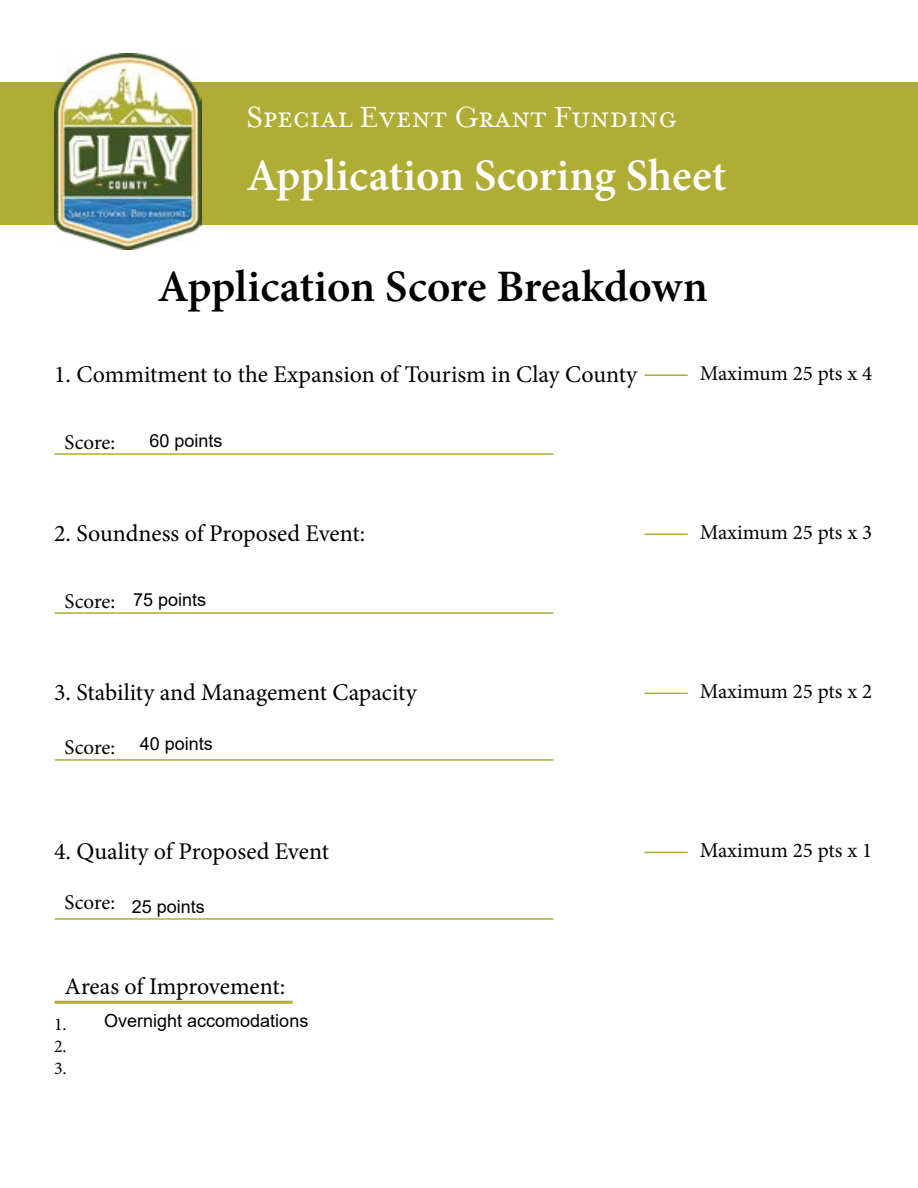
<style>
.page{position:relative;width:918px;height:1188px;background:#fff}
.page>*{position:absolute;margin:0;border:0;box-sizing:border-box;transform-origin:0 0}
.t1{font:600 45px "Minion Pro";color:#000}
.t2{font:600 45px "Minion Pro";color:#fff}
.t3{font:33px "Mrs Eaves Small Caps";color:#fff}
.t4{font:24px "Minion Pro";letter-spacing:-.005em;color:#000}
.t5{font:21px "Minion Pro";color:#000}
.t6{font:18px "Arial";color:#000}
.t7{font:18px/21.6px "Minion Pro";color:#000;text-align:justify}
</style>
<div class="page">
<div style="left:0;top:82px;width:918px;height:143px;background:#afad35"></div>
<img style="left:54px;top:54px;width:148px;height:196px">
<hr style="left:55px;top:1001px;width:238px;height:3px;background:#afad35">
<hr style="left:55px;top:918px;width:499px;height:2px;background:#afad35">
<hr style="left:55px;top:759px;width:499px;height:2px;background:#afad35">
<hr style="left:55px;top:612px;width:499px;height:2px;background:#afad35">
<hr style="left:55px;top:453px;width:499px;height:2px;background:#afad35">
<hr style="left:645px;top:374px;width:43px;height:2px;background:#afad35">
<hr style="left:645px;top:534px;width:43px;height:1px;background:#afad35">
<hr style="left:645px;top:693px;width:43px;height:1px;background:#afad35">
<hr style="left:645px;top:852px;width:43px;height:1px;background:#afad35">
<p class="t3" style="left:246px;top:100px;width:432px">Special Event Grant Funding</p>
<p class="t2" style="left:246px;top:145px;width:481px">Application Scoring Sheet</p>
<p class="t1" style="left:158px;top:255px;width:552px">Application Score Breakdown</p>
<p class="t4" style="left:54px;top:358px;width:585px">1. Commitment to the Expansion of Tourism in Clay County</p>
<p class="t5" style="left:64px;top:428px;width:52px">Score:</p>
<p class="t6" style="left:150px;top:428px;width:75px">60 points</p>
<p class="t4" style="left:54px;top:517px;width:313px">2. Soundness of Proposed Event:</p>
<p class="t5" style="left:64px;top:587px;width:52px">Score:</p>
<p class="t6" style="left:133px;top:587px;width:75px">75 points</p>
<p class="t4" style="left:54px;top:676px;width:364px">3. Stability and Management Capacity</p>
<p class="t5" style="left:64px;top:734px;width:52px">Score:</p>
<p class="t6" style="left:140px;top:731px;width:75px">40 points</p>
<p class="t4" style="left:54px;top:835px;width:277px">4. Quality of Proposed Event</p>
<p class="t5" style="left:64px;top:888px;width:52px">Score:</p>
<p class="t6" style="left:132px;top:894px;width:75px">25 points</p>
<p class="t4" style="left:64px;top:970px;width:222px">Areas of Improvement:</p>
<p class="t7" style="left:54px;top:1014px;width:14px">1.<br>2.<br>3.</p>
<p class="t6" style="left:104px;top:1008px;width:206px">Overnight accomodations</p>
<p class="t5" style="left:700px;top:359px;width:174px">Maximum 25 pts x 4</p>
<p class="t5" style="left:700px;top:518px;width:174px">Maximum 25 pts x 3</p>
<p class="t5" style="left:700px;top:677px;width:174px">Maximum 25 pts x 2</p>
<p class="t5" style="left:700px;top:836px;width:174px">Maximum 25 pts x 1</p>
</div>
